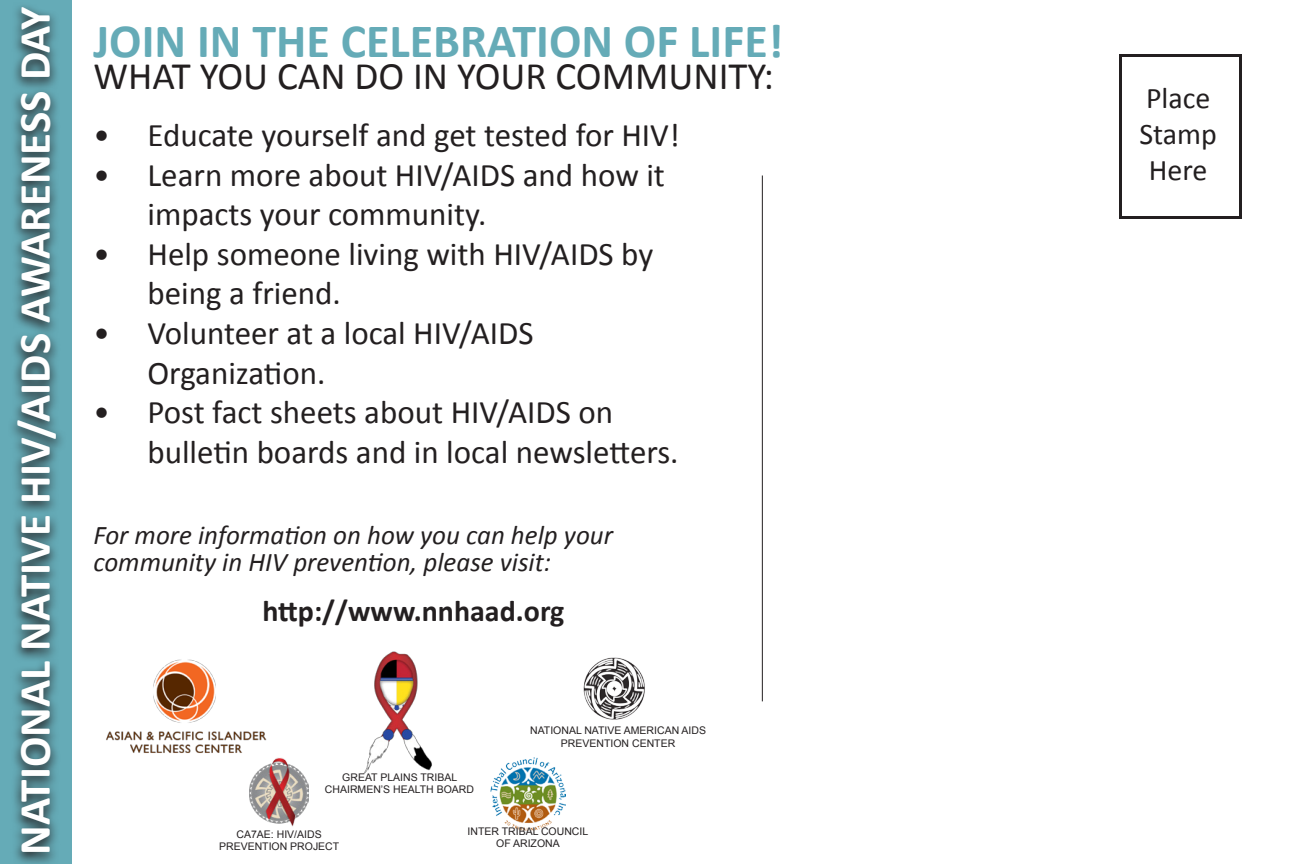
<style>
.page{position:relative;width:1296px;height:864px;background:#fff}
.page>*{position:absolute;margin:0;border:0;box-sizing:border-box;transform-origin:0 0}
.t1{font:700 48px "Calibri";color:#65abb7}
.t2{font:700 45px "Calibri";color:#fff}
.t3{font:39px "Calibri";color:#231f20}
.t4{font:33px/39.6px "Calibri";color:#231f20}
.t5{font:700 30px "Calibri";color:#231f20}
.t6{font:30px/36px "Calibri";color:#231f20;text-align:center}
.t7{font:italic 27px/27px "Calibri";color:#231f20}
.t8{font:10.5px/12.6px "Arial";color:#231f20;text-align:center}
</style>
<div class="page">
<div style="left:0;top:0;width:71px;height:864px;background:#65abb7"></div>
<svg style="left:12px;top:6px;width:50px;height:858px"></svg>
<hr style="left:762px;top:176px;width:1px;height:525px;background:#231f20">
<div style="left:1119px;top:54px;width:123px;height:165px;border:3px solid #231f20"></div>
<img style="left:249px;top:758px;width:60px;height:69px">
<img style="left:106px;top:659px;width:173px;height:107px">
<img style="left:490px;top:758px;width:75px;height:73px">
<img style="left:583px;top:657px;width:62px;height:63px">
<img style="left:364px;top:651px;width:68px;height:122px">
<p class="t2" style="left:7px;top:855px;width:850px;rotate:-90deg">NATIONAL NATIVE HIV/AIDS AWARENESS DAY</p>
<p class="t1" style="left:93px;top:11px;width:692px">JOIN IN THE CELEBRATION OF LIFE!</p>
<p class="t3" style="left:93px;top:52px;width:682px">WHAT YOU CAN DO IN YOUR COMMUNITY:</p>
<p class="t4" style="left:93px;top:114px;width:588px">• Educate yourself and get tested for HIV!</p>
<p class="t4" style="left:147px;top:153px;width:519px;text-indent:-54px">• Learn more about HIV/AIDS and how it impacts your community.</p>
<p class="t4" style="left:147px;top:232px;width:507px;text-indent:-54px">• Help someone living with HIV/AIDS by being a friend.</p>
<p class="t4" style="left:147px;top:312px;width:388px;text-indent:-54px">• Volunteer at a local HIV/AIDS<br>Organization.</p>
<p class="t4" style="left:147px;top:391px;width:533px;text-indent:-54px">• Post fact sheets about HIV/AIDS on bulletin boards and in local newsletters.</p>
<p class="t7" style="left:93px;top:520px;width:521px">For more information on how you can help your community in HIV prevention, please visit:</p>
<p class="t5" style="left:262px;top:592px;width:304px">http://www.nnhaad.org</p>
<p class="t8" style="left:530px;top:724px;width:178px">NATIONAL NATIVE AMERICAN AIDS<br>PREVENTION CENTER</p>
<p class="t8" style="left:325px;top:771px;width:151px">GREAT PLAINS TRIBAL<br>CHAIRMEN’S HEALTH BOARD</p>
<p class="t8" style="left:468px;top:825px;width:122px">INTER TRIBAL COUNCIL</p>
<p class="t8" style="left:496px;top:837px;width:65px">OF ARIZONA</p>
<p class="t8" style="left:237px;top:828px;width:87px">CA7AE: HIV/AIDS</p>
<p class="t8" style="left:219px;top:840px;width:122px">PREVENTION PROJECT</p>
<p class="t6" style="left:1139px;top:79px;width:79px">Place<br>Stamp<br>Here</p>
</div>
